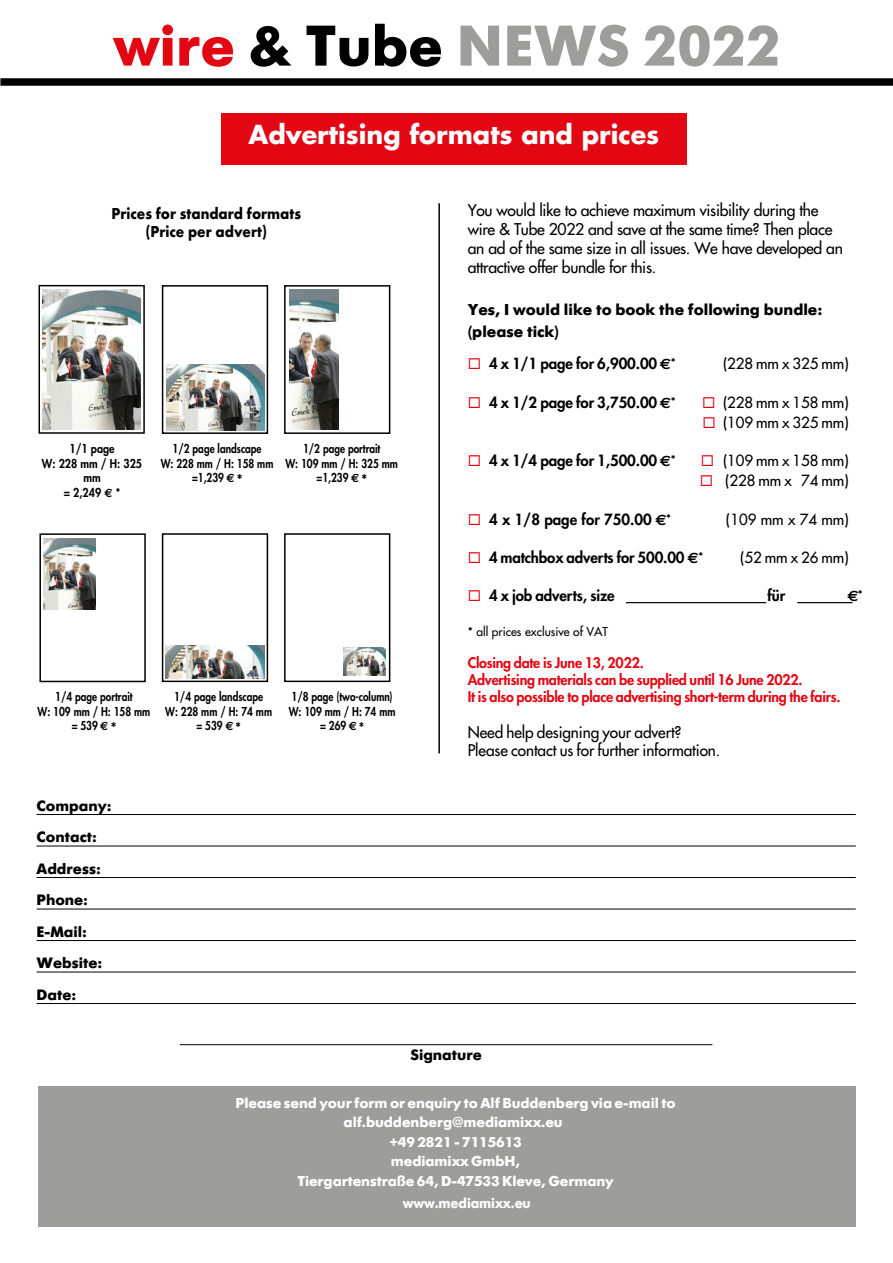
<style>
.page{position:relative;width:893px;height:1263px;background:#fff}
.page>*{position:absolute;margin:0;border:0;box-sizing:border-box;transform-origin:0 0}
.t1{font:700 60px "Futura SB";color:#9d9d9c}
.t2{font:700 25.5px "Futura";color:#fff}
.t3{font:700 16.5px/21.8px "Futura SB";color:#000}
.t4{font:700 16.5px/18.1px "Futura T";color:#000;text-align:center;scale:.9 1}
.t5{font:15.75px/18.9px "Futura";letter-spacing:-.02em;color:#000}
.t6{font:700 15.75px/31.5px "Futura SB";color:#000}
.t7{font:700 15px/19.5px "Futura SB";letter-spacing:-.005em;color:#fff;text-align:center}
.t8{font:800 15px "Futura";letter-spacing:-.005em;color:#000}
.t9{font:15px "Futura";letter-spacing:-.005em;color:#000}
.t10{font:700 15px "Futura SB";letter-spacing:-.005em;color:#fff;scale:.93 1}
.t11{font:700 15px "Euro Sans";color:#000}
.t12{font:800 14.25px/17.1px "Futura";letter-spacing:-.015em;color:#e30613}
.t13{font:800 12px/14.4px "Futura";color:#000;text-align:center;scale:.84 1}
.t14{font:800 12px/14.4px "Futura";color:#000;text-align:center;scale:.9 1}
.t15{font:12px "Futura";color:#000}
.s1{color:#e30613}
.s2{color:#000}
.s3{font-family:"Euro Sans";font-weight:700}
.s4{font-family:"Futura SB";font-weight:700}
</style>
<div class="page">
<hr style="left:37px;top:814px;width:819px;height:1px;background:#000">
<hr style="left:37px;top:846px;width:819px;height:1px;background:#000">
<hr style="left:37px;top:877px;width:819px;height:1px;background:#000">
<hr style="left:37px;top:909px;width:819px;height:1px;background:#000">
<hr style="left:37px;top:940px;width:819px;height:1px;background:#000">
<hr style="left:37px;top:972px;width:819px;height:1px;background:#000">
<hr style="left:37px;top:1003px;width:819px;height:1px;background:#000">
<div style="left:39px;top:1087px;width:817px;height:140px;background:#9d9d9c"></div>
<hr style="left:180px;top:1044px;width:532px;height:1px;background:#000">
<div style="left:221px;top:113px;width:466px;height:51px;background:#e30613"></div>
<div style="left:0;top:78px;width:893px;height:8px;background:#000"></div>
<svg style="left:39px;top:285px;width:106px;height:149px"></svg>
<div style="left:162px;top:285px;width:106px;height:149px;background:#fff;border:2px solid #000"></div>
<div style="left:39px;top:533px;width:107px;height:149px;background:#fff;border:2px solid #000"></div>
<div style="left:162px;top:533px;width:106px;height:149px;background:#fff;border:2px solid #000"></div>
<div style="left:284px;top:285px;width:106px;height:149px;background:#fff;border:2px solid #000"></div>
<div style="left:284px;top:533px;width:106px;height:149px;background:#fff;border:2px solid #000"></div>
<img style="left:42px;top:289px;width:99px;height:140px">
<img style="left:166px;top:645px;width:98px;height:33px">
<img style="left:43px;top:538px;width:53px;height:71px">
<img style="left:289px;top:289px;width:49px;height:140px">
<img style="left:166px;top:365px;width:99px;height:65px">
<img style="left:344px;top:648px;width:41px;height:27px">
<hr style="left:438px;top:203px;width:2px;height:550px;background:#000">
<hr style="left:626px;top:602px;width:140px;height:1px;background:#000">
<hr style="left:797px;top:602px;width:55px;height:1px;background:#000">
<h1 class="t1" style="left:113px;top:12px;width:668px"><span class="s1">wire</span> <span class="s2">&amp; Tube</span> NEWS 2022</h1>
<h2 class="t2" style="left:249px;top:117px;width:412px">Advertising formats and prices</h2>
<p class="t4" style="left:111px;top:204px;width:212px">Prices for standard formats (Price per advert)</p>
<p class="t14" style="left:42px;top:442px;width:113px">1/1 page<br>W: 228 mm / H: 325 mm<br>= 2,249 <span class="s3">€</span> *</p>
<p class="t13" style="left:161px;top:442px;width:136px">1/2 page landscape<br>W: 228 mm / H: 158 mm =1,239 <span class="s3">€</span> <span class="s4">*</span></p>
<p class="t13" style="left:285px;top:442px;width:136px">1/2 page portrait<br>W: 109 mm / H: 325 mm =1,239 <span class="s3">€</span> <span class="s4">*</span></p>
<p class="t13" style="left:38px;top:689px;width:136px">1/4 page portrait<br>W: 109 mm / H: 158 mm = 539 <span class="s3">€</span> <span class="s4">*</span></p>
<p class="t13" style="left:165px;top:689px;width:129px">1/4 page landscape<br>W: 228 mm / H: 74 mm = 539 <span class="s3">€</span> <span class="s4">*</span></p>
<p class="t13" style="left:289px;top:689px;width:129px">1/8 page (two-column)<br>W: 109 mm / H: 74 mm = 269 <span class="s3">€</span> <span class="s4">*</span></p>
<p class="t6" style="left:37px;top:790px;width:76px">Company:<br>Contact:<br>Address:<br>Phone:<br>E-Mail:<br>Website:<br>Date:</p>
<p class="t5" style="left:468px;top:200px;width:377px">You would like to achieve maximum visibility during the wire &amp; Tube 2022 and save at the same time? Then place an ad of the same size in all issues. We have developed an attractive offer bundle for this.</p>
<p class="t3" style="left:468px;top:299px;width:356px">Yes, I would like to book the following bundle: (please tick)</p>
<p class="t8" style="left:468px;top:354px;width:209px"><span class="s1">◻</span> 4 x 1/1 page for 6,900.00 <span class="s3">€</span><sup>*</sup></p>
<p class="t9" style="left:723px;top:354px;width:127px">(228 mm x 325 mm)</p>
<p class="t8" style="left:468px;top:392px;width:209px"><span class="s1">◻</span> 4 x 1/2 page for 3,750.00 <span class="s3">€</span><sup>*</sup></p>
<p class="t9" style="left:702px;top:392px;width:148px"><span class="s1">◻</span> (228 mm x 158 mm)</p>
<p class="t9" style="left:702px;top:413px;width:148px"><span class="s1">◻</span> (109 mm x 325 mm)</p>
<p class="t8" style="left:468px;top:451px;width:209px"><span class="s1">◻</span> 4 x 1/4 page for 1,500.00 <span class="s3">€</span><sup>*</sup></p>
<p class="t9" style="left:701px;top:451px;width:150px"><span class="s1">◻</span> (109 mm x 158 mm)</p>
<p class="t9" style="left:700px;top:471px;width:150px"><span class="s1">◻</span> (228 mm x 74 mm)</p>
<p class="t8" style="left:468px;top:509px;width:205px"><span class="s1">◻</span> 4 x 1/8 page for 750.00 <span class="s3">€</span><sup>*</sup></p>
<p class="t9" style="left:726px;top:509px;width:124px">(109 mm x 74 mm)</p>
<p class="t8" style="left:468px;top:547px;width:237px"><span class="s1">◻</span> 4 matchbox adverts for 500.00 <span class="s3">€</span><sup>*</sup></p>
<p class="t9" style="left:740px;top:548px;width:110px">(52 mm x 26 mm)</p>
<p class="t8" style="left:468px;top:586px;width:149px"><span class="s1">◻</span> 4 x job adverts, size</p>
<p class="t8" style="left:767px;top:586px;width:19px">für</p>
<p class="t11" style="left:847px;top:587px;width:17px">€<sup>*</sup></p>
<p class="t15" style="left:468px;top:623px;width:142px">* all prices exclusive of VAT</p>
<p class="t12" style="left:468px;top:654px;width:374px">Closing date is June 13, 2022.<br>Advertising materials can be supplied until 16 June 2022.<br>It is also possible to place advertising short-term during the fairs.</p>
<p class="t5" style="left:468px;top:723px;width:254px;line-height:18px">Need help designing your advert?<br>Please contact us for further information.</p>
<p class="t6" style="left:410px;top:1039px;width:73px">Signature</p>
<p class="t7" style="left:236px;top:1093px;width:441px">Please send your form or enquiry to Alf Buddenberg via e-mail to</p>
<p class="t7" style="left:297px;top:1132px;width:318px">+49 2821 - 7115613<br>mediamixx GmbH,<br>Tiergartenstraße 64, D-47533 Kleve, Germany</p>
<p class="t7" style="left:344px;top:1112px;width:221px">alf.buddenberg@mediamixx.eu</p>
<p class="t10" style="left:403px;top:1194px;width:139px">www.mediamixx.eu</p>
</div>
